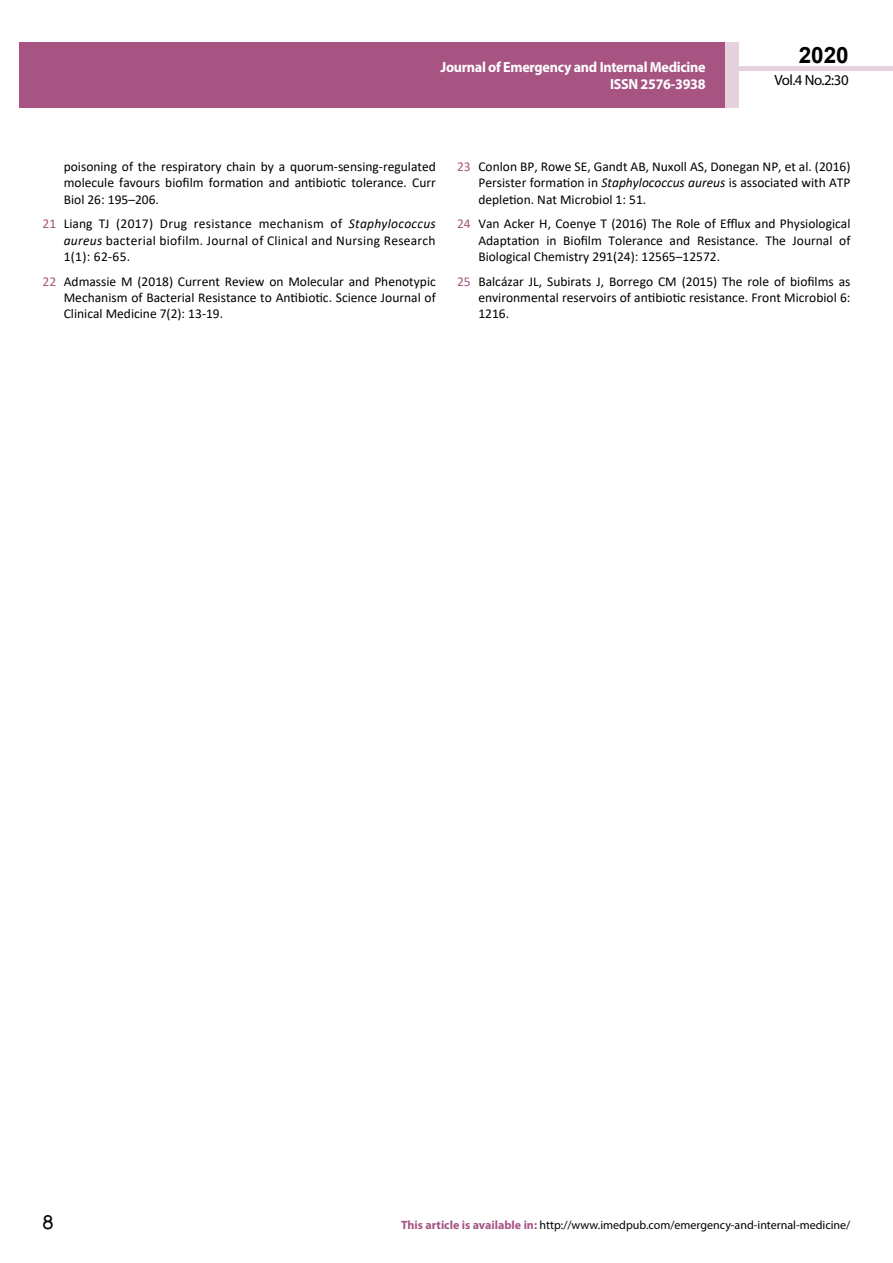
<style>
.page{position:relative;width:893px;height:1263px;background:#fff}
.page>*{position:absolute;margin:0;border:0;box-sizing:border-box;transform-origin:0 0}
.t1{font:25.5px "Tunga";color:#000}
.t2{font:700 22.5px "Arial";color:#000}
.t3{font:14.85px "Myriad Pro";letter-spacing:-.03em;color:#000}
.t4{font:700 14.7px/17.7px "Myriad Pro";letter-spacing:-.02em;color:#fff;text-align:right;scale:.96 1}
.t5{font:13.5px/16.2px "Calibri";color:#000;text-align:justify}
.t6{font:12px "Myriad Pro";color:#000}
.s1{color:#a75483}
.s2{font-style:italic}
.s3{font-weight:700;color:#a75483}
</style>
<div class="page">
<div style="left:722px;top:66px;width:171px;height:5px;background:#e6d1dd"></div>
<div style="left:723px;top:42px;width:15px;height:66px;background:#e6d2dd"></div>
<div style="left:19px;top:42px;width:706px;height:66px;background:#a75483"></div>
<p class="t4" style="left:440px;top:57px;width:278px">Journal of Emergency and Internal Medicine<br>ISSN 2576-3938</p>
<h2 class="t2" style="left:799px;top:39px;width:52px">2020</h2>
<p class="t3" style="left:774px;top:71px;width:76px">Vol.4 No.2:30</p>
<p class="t5" style="left:64px;top:158px;width:374px">poisoning of the respiratory chain by a quorum-sensing-regulated molecule favours biofilm formation and antibiotic tolerance. Curr Biol 26: 195–206.</p>
<p class="t5" style="left:64px;top:215px;width:374px;text-indent:-21px"><span class="s1">21</span> Liang TJ (2017) Drug resistance mechanism of <span class="s2">Staphylococcus aureus</span> bacterial biofilm. Journal of Clinical and Nursing Research 1(1): 62-65.</p>
<p class="t5" style="left:64px;top:273px;width:374px;text-indent:-21px"><span class="s1">22</span> Admassie Μ (2018) Current Review on Molecular and Phenotypic Mechanism of Bacterial Resistance to Antibiotic. Science Journal of Clinical Medicine 7(2): 13-19.</p>
<p class="t5" style="left:478px;top:158px;width:374px;text-indent:-21px"><span class="s1">23</span> Conlon BP, Rowe SE, Gandt AB, Nuxoll AS, Donegan NP, et al. (2016)<br>Persister formation in <span class="s2">Staphylococcus aureus</span> is associated with ATP depletion. Nat Microbiol 1: 51.</p>
<p class="t5" style="left:478px;top:215px;width:374px;text-indent:-21px"><span class="s1">24</span> Van Acker H, Coenye T (2016) The Role of Efflux and Physiological Adaptation in Biofilm Tolerance and Resistance. The Journal of Biological Chemistry 291(24): 12565–12572.</p>
<p class="t5" style="left:478px;top:273px;width:374px;text-indent:-21px"><span class="s1">25</span> Balcázar JL, Subirats J, Borrego CM (2015) The role of biofilms as environmental reservoirs of antibiotic resistance. Front Microbiol 6:<br>1216.</p>
<h1 class="t1" style="left:42px;top:1205px;width:13px">8</h1>
<p class="t6" style="left:401px;top:1218px;width:451px"><span class="s3">This article is available in:</span> http://www.imedpub.com/emergency-and-internal-medicine/</p>
</div>
